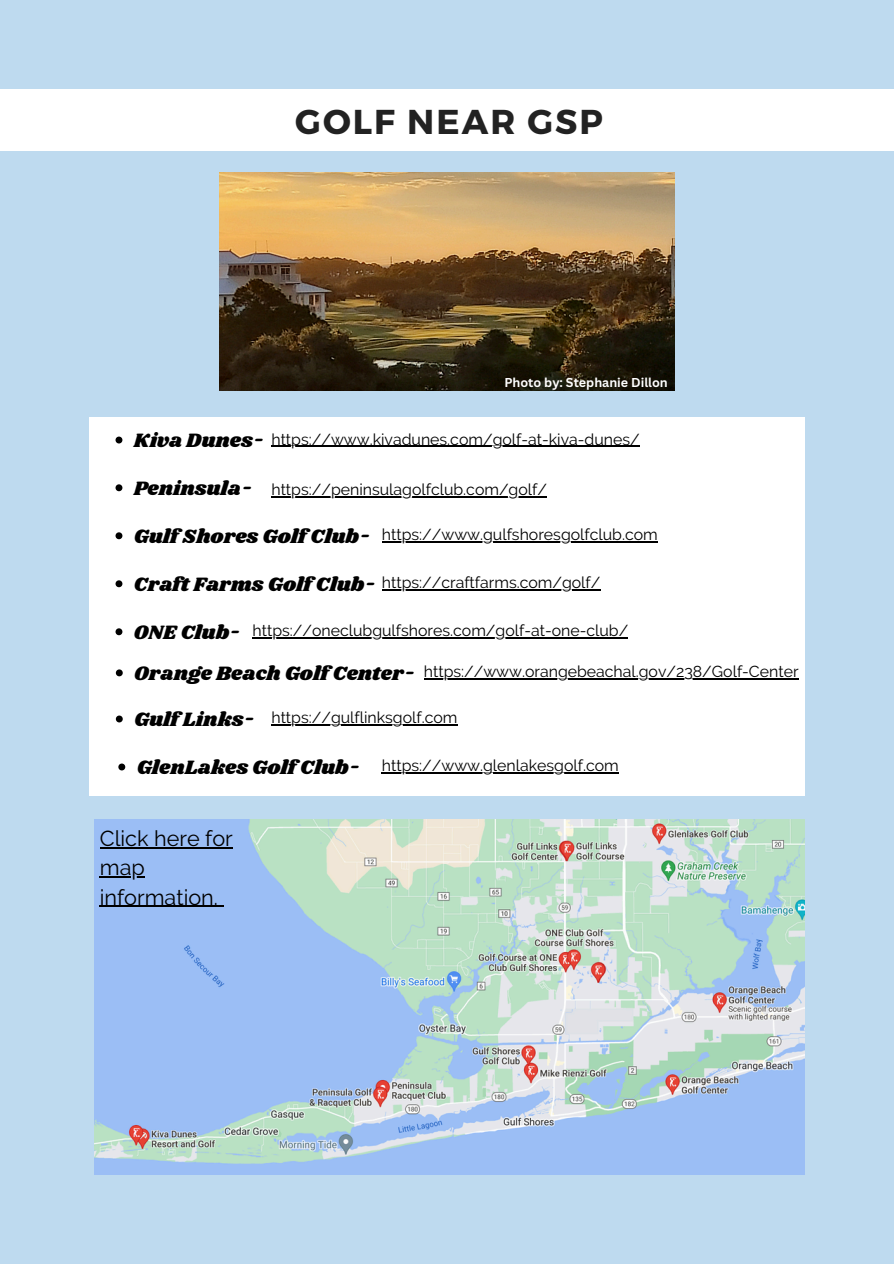
<style>
.page{position:relative;width:894px;height:1264px;background:#fff}
.page>*{position:absolute;margin:0;border:0;box-sizing:border-box;transform-origin:0 0}
.t1{font:700 34.5px "Montserrat";letter-spacing:.06em;color:#222}
.t2{font:21.6px/29.2px "Raleway";color:#000}
.t3{font:20.1px "Shrikhand";color:#000}
.t4{font:15.9px "Raleway";color:#000}
.t5{font:700 12.6px "Canva Sans";color:#fff}
</style>
<div class="page">
<div style="left:0;top:0;width:893px;height:1263px;background:#bedaef"></div>
<div style="left:89px;top:417px;width:715px;height:378px;background:#fff"></div>
<div style="left:0;top:89px;width:893px;height:62px;background:#fff"></div>
<img style="left:95px;top:819px;width:708px;height:354px">
<img style="left:219px;top:172px;width:455px;height:219px">
<svg style="left:115px;top:436px;width:7px;height:7px"></svg>
<hr style="left:271px;top:446px;width:368px;height:1px;background:#000">
<svg style="left:115px;top:484px;width:7px;height:7px"></svg>
<hr style="left:271px;top:496px;width:276px;height:1px;background:#000">
<hr style="left:100px;top:847px;width:133px;height:1px;background:#000">
<hr style="left:100px;top:876px;width:45px;height:1px;background:#000">
<hr style="left:100px;top:905px;width:118px;height:1px;background:#000">
<svg style="left:115px;top:532px;width:7px;height:7px"></svg>
<hr style="left:382px;top:541px;width:275px;height:2px;background:#000">
<svg style="left:115px;top:580px;width:7px;height:7px"></svg>
<hr style="left:382px;top:589px;width:218px;height:1px;background:#000">
<svg style="left:115px;top:628px;width:7px;height:7px"></svg>
<hr style="left:252px;top:637px;width:376px;height:1px;background:#000">
<svg style="left:116px;top:669px;width:7px;height:7px"></svg>
<hr style="left:423px;top:678px;width:375px;height:2px;background:#000">
<svg style="left:116px;top:715px;width:7px;height:7px"></svg>
<hr style="left:271px;top:724px;width:186px;height:2px;background:#000">
<svg style="left:118px;top:763px;width:7px;height:7px"></svg>
<hr style="left:382px;top:772px;width:236px;height:2px;background:#000">
<p class="t1" style="left:295px;top:99px;width:309px">GOLF NEAR GSP</p>
<h1 class="t5" style="left:504px;top:373px;width:165px">Photo by: Stephanie Dillon</h1>
<p class="t3" style="left:134px;top:426px;width:132px">Kiva Dunes-</p>
<p class="t4" style="left:271px;top:429px;width:370px">https://www.kivadunes.com/golf-at-kiva-dunes/</p>
<p class="t3" style="left:134px;top:474px;width:120px">Peninsula-</p>
<h3 class="t4" style="left:271px;top:479px;width:277px">https://peninsulagolfclub.com/golf/</h3>
<p class="t3" style="left:134px;top:522px;width:238px">Gulf Shores Golf Club-</p>
<h3 class="t4" style="left:382px;top:525px;width:277px">https://www.gulfshoresgolfclub.com</h3>
<p class="t3" style="left:134px;top:570px;width:243px">Craft Farms Golf Club-</p>
<h3 class="t4" style="left:382px;top:573px;width:220px">https://craftfarms.com/golf/</h3>
<p class="t3" style="left:134px;top:618px;width:108px">ONE Club-</p>
<h3 class="t4" style="left:252px;top:621px;width:377px">https://oneclubgulfshores.com/golf-at-one-club/</h3>
<p class="t3" style="left:134px;top:659px;width:282px">Orange Beach Golf Center-</p>
<h3 class="t4" style="left:423px;top:662px;width:376px">https://www.orangebeachal.gov/238/Golf-Center</h3>
<p class="t3" style="left:134px;top:705px;width:122px">Gulf Links-</p>
<h3 class="t4" style="left:271px;top:708px;width:187px">https://gulflinksgolf.com</h3>
<p class="t3" style="left:137px;top:753px;width:225px">GlenLakes Golf Club-</p>
<h3 class="t4" style="left:382px;top:756px;width:238px">https://www.glenlakesgolf.com</h3>
<p class="t2" style="left:100px;top:823px;width:134px">Click here for</p>
<h3 class="t2" style="left:100px;top:853px;width:119px">map information.</h3>
</div>
